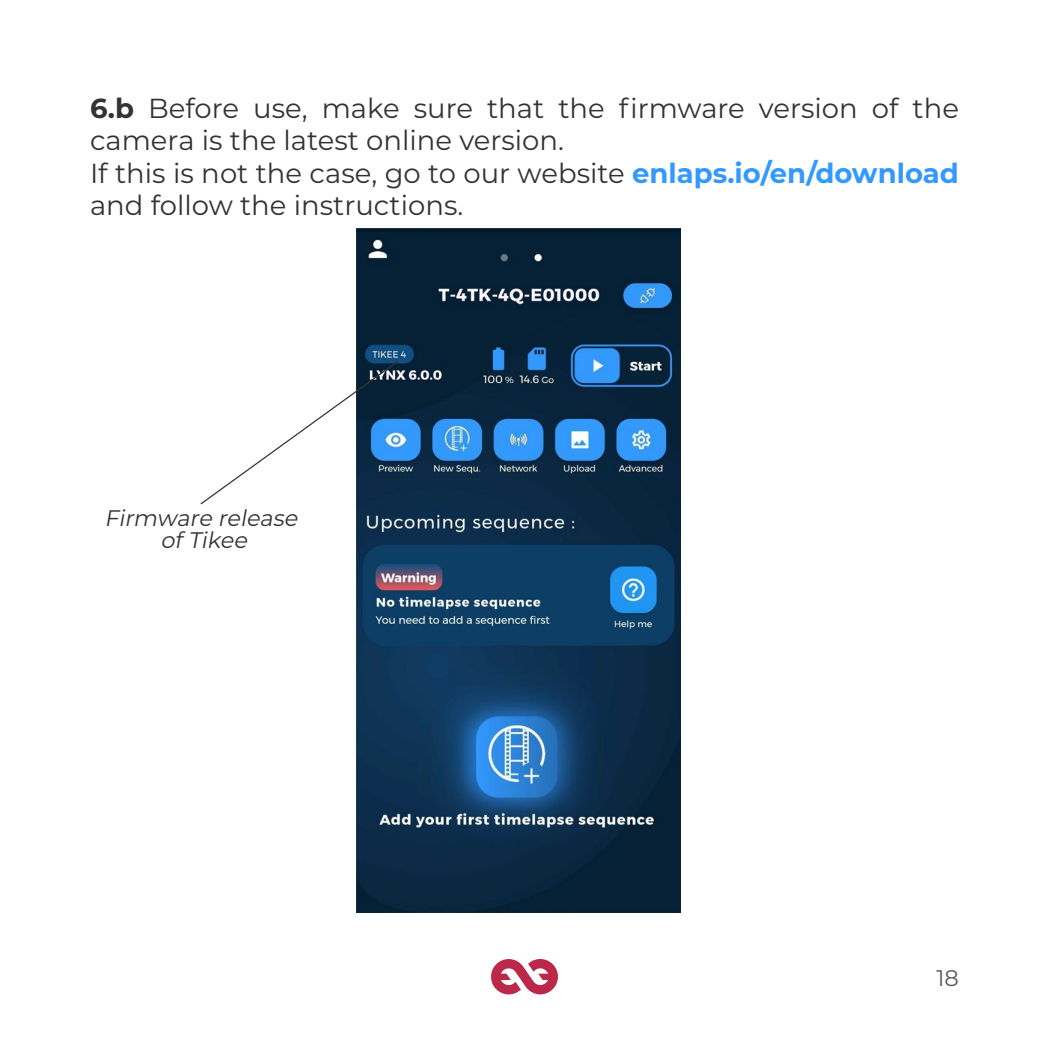
<style>
.page{position:relative;width:1049px;height:1049px;background:#fff}
.page>*{position:absolute;margin:0;border:0;box-sizing:border-box;transform-origin:0 0}
.t1{font:27.5px/32.5px "Montserrat";color:#333332}
.t2{font:italic 22.5px "Montserrat";color:#333332}
.t3{font:22.5px "Montserrat";color:#585757}
.s1{font-weight:700}
.s2{font-weight:700;color:#39f}
</style>
<div class="page">
<svg style="left:491px;top:959px;width:67px;height:35px"></svg>
<img style="left:356px;top:229px;width:324px;height:683px">
<svg style="left:200px;top:360px;width:199px;height:146px"></svg>
<p class="t1" style="left:90px;top:91px;width:870px"><span class="s1">6.b</span> Before use, make sure that the firmware version of the camera is the latest online version.</p>
<p class="t1" style="left:90px;top:156px;width:870px">If this is not the case, go to our website <span class="s2">enlaps.io/en/download </span>and follow the instructions.</p>
<p class="t2" style="left:104px;top:502px;width:200px">Firmware release</p>
<p class="t2" style="left:161px;top:525px;width:93px">ofTikee</p>
<p class="t3" style="left:936px;top:962px;width:24px">18</p>
</div>
